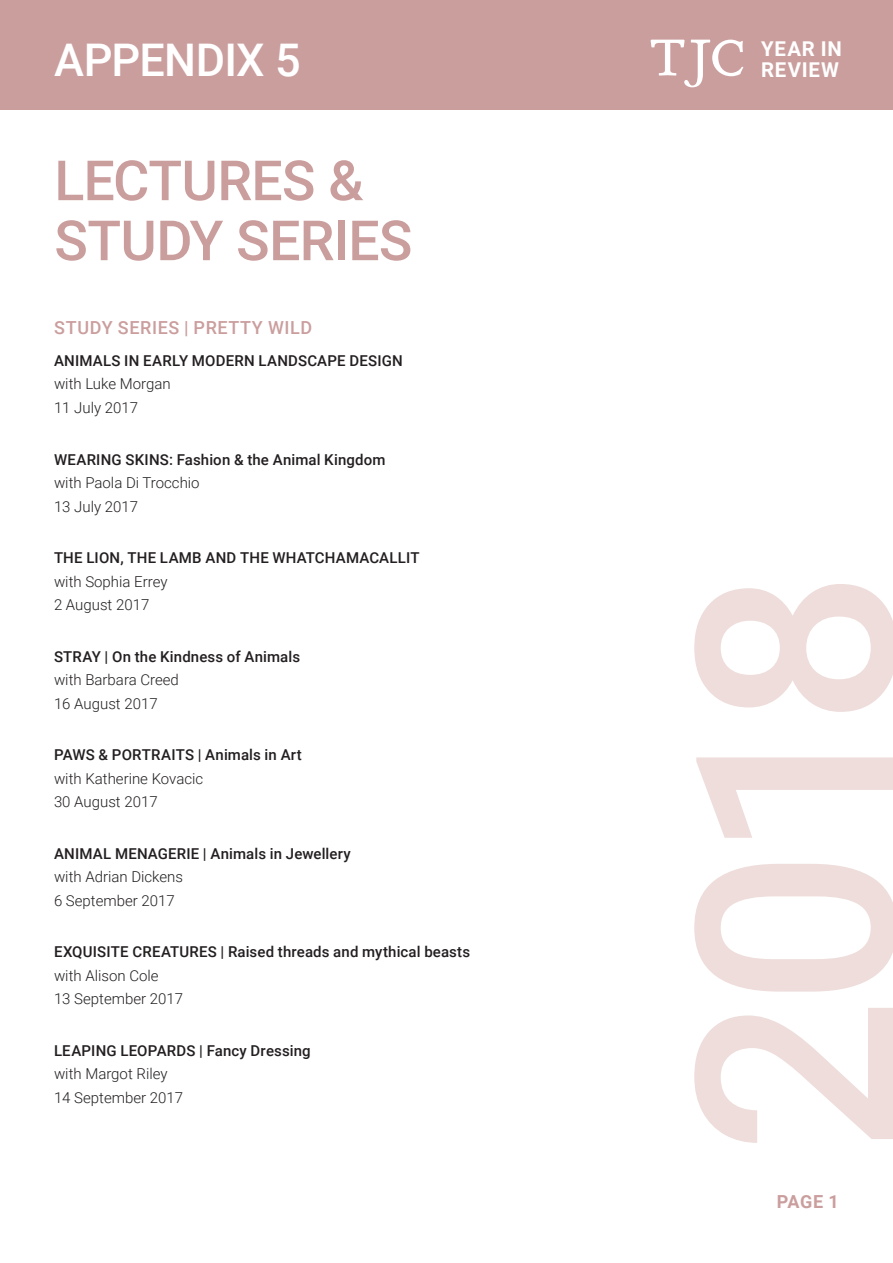
<style>
.page{position:relative;width:893px;height:1263px;background:#fff}
.page>*{position:absolute;margin:0;border:0;box-sizing:border-box;transform-origin:0 0}
.t1{font:500 55.5px/60px "Roboto";letter-spacing:-.015em;color:#cb9e9e}
.t2{font:500 45px "Roboto";letter-spacing:-.015em;color:#fff}
.t3{font:700 20.4px "Roboto";letter-spacing:.045em;color:#fff}
.t4{font:500 18px "Roboto";letter-spacing:.035em;color:#cb9e9e}
.t5{font:700 18px "Roboto";color:#cb9e9e}
.t6{font:500 15px "Roboto";letter-spacing:.01em;color:#231f20}
.t7{font:300 15px/23.5px "Roboto";color:#231f20}
</style>
<div class="page">
<svg style="left:694px;top:584px;width:199px;height:559px"></svg>
<div style="left:0;top:0;width:893px;height:109px;background:#cb9e9e"></div>
<svg style="left:650px;top:40px;width:93px;height:47px"></svg>
<h2 class="t2" style="left:54px;top:28px;width:248px">APPENDIX 5</h2>
<h1 class="t1" style="left:54px;top:148px;width:360px">LECTURES &amp;<br>STUDY SERIES</h1>
<p class="t4" style="left:54px;top:315px;width:259px">STUDY SERIES | PRETTY WILD</p>
<p class="t6" style="left:54px;top:350px;width:350px">ANIMALS IN EARLY MODERN LANDSCAPE DESIGN</p>
<p class="t7" style="left:54px;top:372px;width:118px">with Luke Morgan<br>11 July 2017</p>
<p class="t6" style="left:54px;top:449px;width:333px">WEARING SKINS: Fashion &amp; the Animal Kingdom</p>
<p class="t7" style="left:54px;top:470px;width:147px">with Paola Di Trocchio<br>13 July 2017</p>
<p class="t6" style="left:54px;top:547px;width:367px">THE LION, THE LAMB AND THE WHATCHAMACALLIT</p>
<p class="t7" style="left:54px;top:569px;width:115px">with Sophia Errey<br>2 August 2017</p>
<p class="t6" style="left:54px;top:646px;width:248px">STRAY | On the Kindness of Animals</p>
<p class="t7" style="left:54px;top:667px;width:126px">with Barbara Creed<br>16 August 2017</p>
<p class="t6" style="left:54px;top:744px;width:249px">PAWS &amp; PORTRAITS | Animals in Art</p>
<p class="t7" style="left:54px;top:766px;width:151px">with Katherine Kovacic<br>30 August 2017</p>
<p class="t6" style="left:54px;top:843px;width:298px">ANIMAL MENAGERIE | Animals in Jewellery</p>
<p class="t7" style="left:54px;top:864px;width:131px">with Adrian Dickens<br>6 September 2017</p>
<p class="t6" style="left:54px;top:941px;width:418px">EXQUISITE CREATURES | Raised threads and mythical beasts</p>
<p class="t7" style="left:54px;top:963px;width:131px">with Alison Cole<br>13 September 2017</p>
<p class="t6" style="left:54px;top:1040px;width:258px">LEAPING LEOPARDS | Fancy Dressing</p>
<p class="t7" style="left:54px;top:1061px;width:131px">with Margot Riley<br>14 September 2017</p>
<h3 class="t3" style="left:761px;top:35px;width:82px">YEAR IN</h3>
<h3 class="t3" style="left:761px;top:55px;width:80px">REVIEW</h3>
<p class="t5" style="left:777px;top:1189px;width:63px">PAGE 1</p>
</div>
